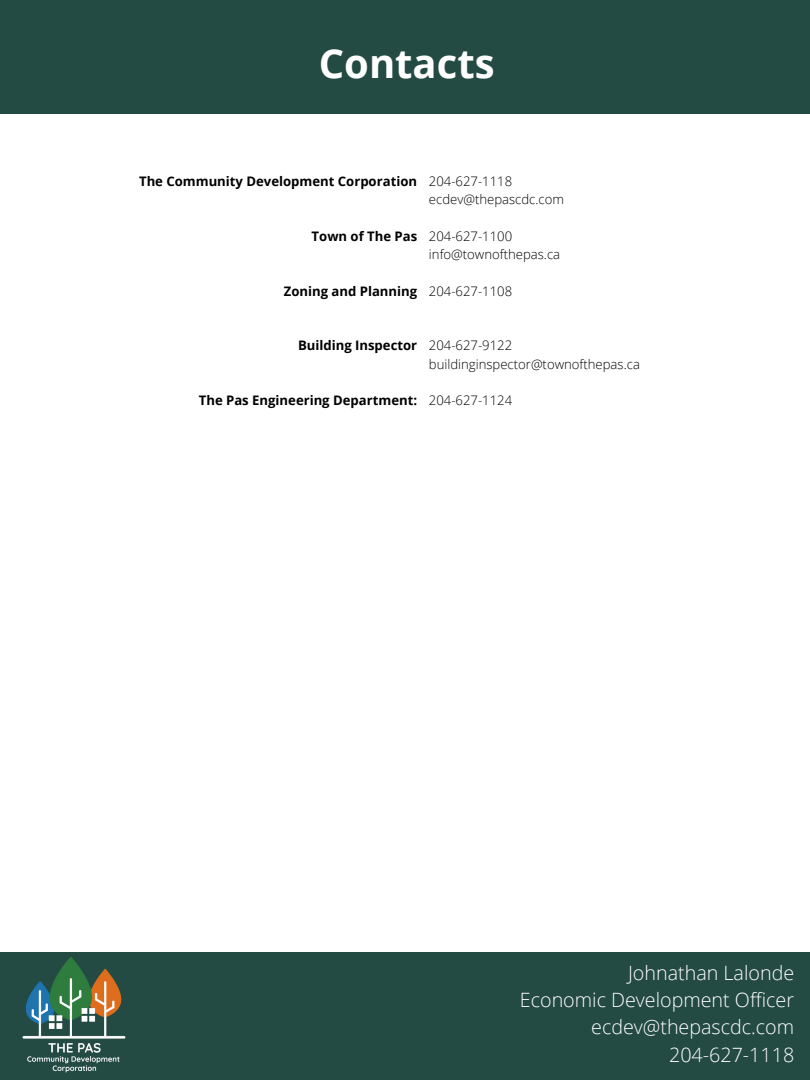
<style>
.page{position:relative;width:810px;height:1080px;background:#fff}
.page>*{position:absolute;margin:0;border:0;box-sizing:border-box;transform-origin:0 0}
.t1{font:700 40px "Open Sans";color:#fff}
.t2{font:300 19.75px/27.4px "Open Sans";color:#fff;text-align:right}
.t3{font:300 13.12px "Open Sans";color:#000}
.t4{font:700 13.12px "Open Sans";color:#000}
</style>
<div class="page">
<div style="left:0;top:0;width:810px;height:113px;background:#234a43"></div>
<div style="left:0;top:952px;width:810px;height:128px;background:#234a43"></div>
<img style="left:22px;top:957px;width:104px;height:116px">
<h1 class="t1" style="left:319px;top:36px;width:177px">Contacts</h1>
<p class="t4" style="left:139px;top:172px;width:280px">The Community Development Corporation</p>
<p class="t4" style="left:312px;top:227px;width:107px">Town of The Pas</p>
<p class="t4" style="left:284px;top:282px;width:135px">Zoning and Planning</p>
<h3 class="t3" style="left:429px;top:172px;width:85px">204-627-1118</h3>
<h3 class="t3" style="left:429px;top:190px;width:137px">ecdev@thepascdc.com</h3>
<h3 class="t3" style="left:429px;top:227px;width:85px">204-627-1100</h3>
<h3 class="t3" style="left:429px;top:245px;width:133px">info@townofthepas.ca</h3>
<p class="t3" style="left:429px;top:282px;width:85px">204-627-1108</p>
<p class="t4" style="left:298px;top:336px;width:121px">Building Inspector</p>
<p class="t4" style="left:199px;top:391px;width:220px">The Pas Engineering Department:</p>
<p class="t3" style="left:429px;top:336px;width:85px">204-627-9122</p>
<p class="t3" style="left:429px;top:355px;width:212px">buildinginspector@townofthepas.ca</p>
<p class="t3" style="left:429px;top:391px;width:85px">204-627-1124</p>
<h3 class="t2" style="left:520px;top:958px;width:276px">Johnathan Lalonde<br>Economic Development Officer ecdev@thepascdc.com<br>204-627-1118</h3>
</div>
